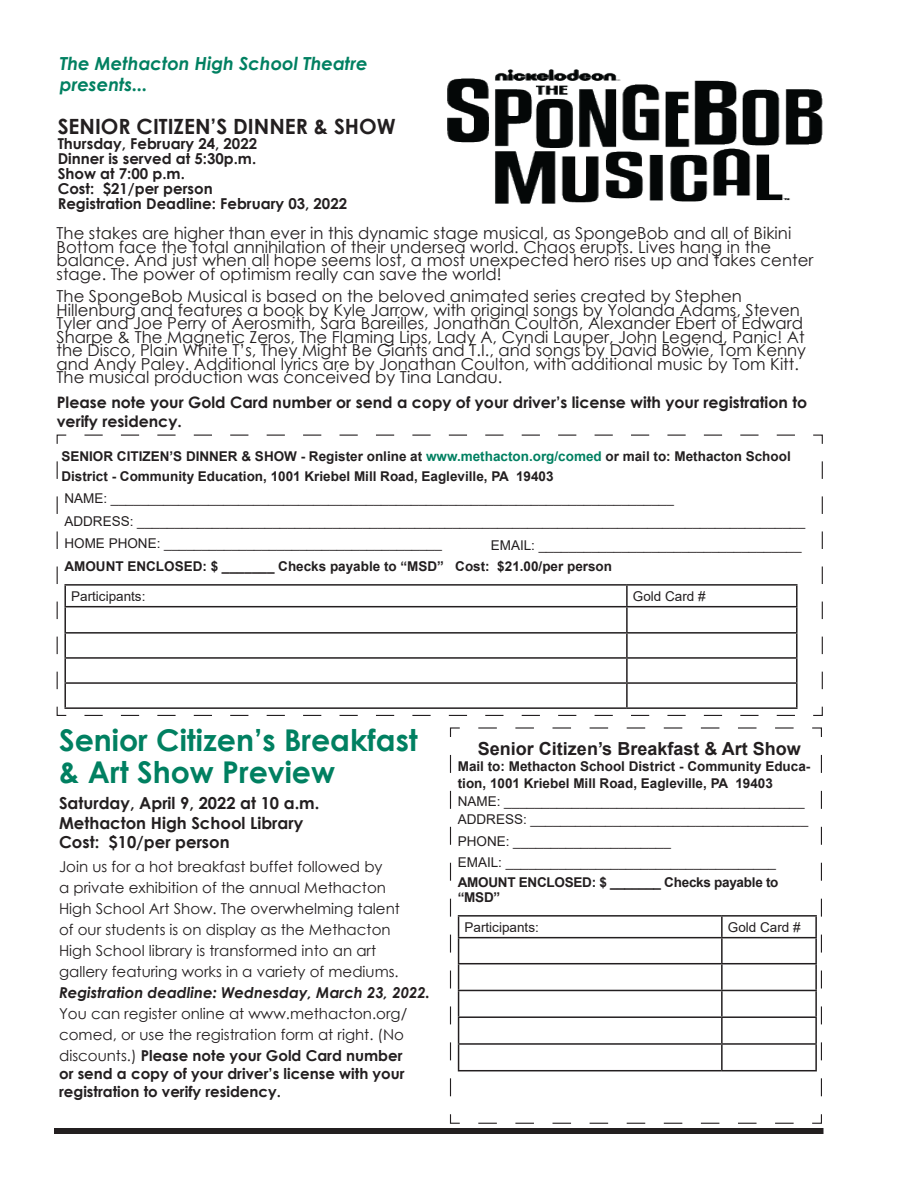
<style>
.page{position:relative;width:918px;height:1188px;background:#fff}
.page>*{position:absolute;margin:0;border:0;box-sizing:border-box;transform-origin:0 0}
.t1{font:700 30px/32.4px "Century Gothic";color:#008061}
.t2{font:700 21px "Century Gothic";color:#231f20}
.t3{font:italic 700 18px/21px "Century Gothic";color:#008061}
.t4{font:700 18px "Arial";color:#231f20}
.t5{font:16.5px/13.5px "Century Gothic";color:#231f20}
.t6{font:700 16.5px "Century Gothic";color:#231f20}
.t7{font:700 15.75px "Century Gothic";color:#231f20}
.t8{font:15px/21px "Century Gothic";color:#231f20}
.t9{font:700 15px/18px "Century Gothic";color:#231f20}
.t10{font:13.5px "Arial";color:#231f20}
.t11{font:700 13.5px/16.2px "Arial";color:#231f20}
.t12{font:700 13.5px/15px "Arial";letter-spacing:-.02em;color:#231f20}
.s1{color:#008061}
.s2{font-weight:700;font-style:italic}
.s3{font-weight:700}
</style>
<div class="page">
<div style="left:54px;top:1128px;width:770px;height:6px;background:#231f20"></div>
<svg style="left:56px;top:434px;width:767px;height:282px"></svg>
<img style="left:447px;top:69px;width:376px;height:135px">
<svg style="left:449px;top:727px;width:373px;height:397px"></svg>
<p class="t3" style="left:60px;top:52px;width:309px">The Methacton High School Theatre presents...</p>
<p class="t2" style="left:58px;top:111px;width:340px">SENIOR CITIZEN’S DINNER &amp; SHOW</p>
<p class="t9" style="left:58px;top:134px;width:201px">Thursday, February 24, 2022</p>
<p class="t9" style="left:58px;top:149px;width:200px">Dinner is served at 5:30p.m.</p>
<p class="t9" style="left:58px;top:164px;width:129px">Show at 7:00 p.m.</p>
<p class="t9" style="left:58px;top:179px;width:157px">Cost: $21/per person</p>
<p class="t9" style="left:58px;top:194px;width:291px">Registration Deadline: February 03, 2022</p>
<p class="t5" style="left:57px;top:226px;width:758px">The stakes are higher than ever in this dynamic stage musical, as SpongeBob and all of Bikini Bottom face the total annihilation of their undersea world. Chaos erupts. Lives hang in the balance. And just when all hope seems lost, a most unexpected hero rises up and takes center stage. The power of optimism really can save the world!</p>
<p class="t5" style="left:57px;top:289px;width:751px">The SpongeBob Musical is based on the beloved animated series created by Stephen Hillenburg and features a book by Kyle Jarrow, with original songs by Yolanda Adams, Steven Tyler and Joe Perry of Aerosmith, Sara Bareilles, Jonathan Coulton, Alexander Ebert of Edward Sharpe &amp; The Magnetic Zeros, The Flaming Lips, Lady A, Cyndi Lauper, John Legend, Panic! At the Disco, Plain White T’s, They Might Be Giants and T.I., and songs by David Bowie, Tom Kenny and Andy Paley. Additional lyrics are by Jonathan Coulton, with additional music by Tom Kitt.<br>The musical production was conceived by Tina Landau.</p>
<p class="t7" style="left:57px;top:390px;width:752px">Please note your Gold Card number or send a copy of your driver’s license with your registration to</p>
<p class="t7" style="left:57px;top:409px;width:127px">verify residency.</p>
<p class="t11" style="left:61px;top:449px;width:731px">SENIOR CITIZEN’S DINNER &amp; SHOW - Register online at <span class="s1">www.methacton.org/comed</span> or mail to: Methacton School</p>
<p class="t11" style="left:61px;top:468px;width:494px">District - Community Education, 1001 Kriebel Mill Road, Eagleville, PA 19403</p>
<p class="t10" style="left:64px;top:489px;width:611px">NAME: ___________________________________________________________________________</p>
<p class="t10" style="left:64px;top:512px;width:742px">ADDRESS: _________________________________________________________________________________________</p>
<p class="t10" style="left:64px;top:534px;width:379px">HOME PHONE: _____________________________________</p>
<p class="t10" style="left:491px;top:536px;width:312px">EMAIL: ___________________________________</p>
<p class="t11" style="left:64px;top:558px;width:549px">AMOUNT ENCLOSED: $ _______ Checks payable to “MSD” Cost: $21.00/per person</p>
<p class="t10" style="left:71px;top:587px;width:76px">Participants:</p>
<p class="t10" style="left:633px;top:587px;width:74px">Gold Card #</p>
<p class="t1" style="left:59px;top:722px;width:360px">Senior Citizen’s Breakfast &amp; Art Show Preview</p>
<p class="t6" style="left:59px;top:790px;width:262px">Saturday, April 9, 2022 at 10 a.m.</p>
<p class="t6" style="left:59px;top:810px;width:246px">Methacton High School Library</p>
<p class="t6" style="left:59px;top:830px;width:172px">Cost: $10/per person</p>
<p class="t8" style="left:59px;top:856px;width:373px">Join us for a hot breakfast buffet followed by<br>a private exhibition of the annual Methacton<br>High School Art Show. The overwhelming talent<br>of our students is on display as the Methacton<br>High School library is transformed into an art<br>gallery featuring works in a variety of mediums.<br><span class="s2">Registration deadline: Wednesday, March 23, 2022.<br></span>You can register online at www.methacton.org/ comed, or use the registration form at right. (No discounts.) <span class="s3">Please note your Gold Card number</span></p>
<p class="t9" style="left:59px;top:1064px;width:347px">or send a copy of your driver’s license with your registration to verify residency.</p>
<p class="t4" style="left:478px;top:736px;width:324px">Senior Citizen’s Breakfast &amp; Art Show</p>
<p class="t11" style="left:458px;top:759px;width:354px">Mail to: Methacton School District - Community Educa&shy;tion, 1001 Kriebel Mill Road, Eagleville, PA 19403</p>
<p class="t10" style="left:458px;top:792px;width:348px">NAME: ________________________________________</p>
<p class="t10" style="left:458px;top:810px;width:352px">ADDRESS: _____________________________________</p>
<p class="t10" style="left:458px;top:832px;width:215px">PHONE: _____________________</p>
<p class="t10" style="left:458px;top:853px;width:320px">EMAIL: ____________________________________</p>
<p class="t12" style="left:458px;top:875px;width:322px">AMOUNT ENCLOSED: $ _______ Checks payable to “MSD”</p>
<p class="t10" style="left:465px;top:918px;width:76px">Participants:</p>
<p class="t10" style="left:728px;top:918px;width:74px">Gold Card #</p>
</div>
